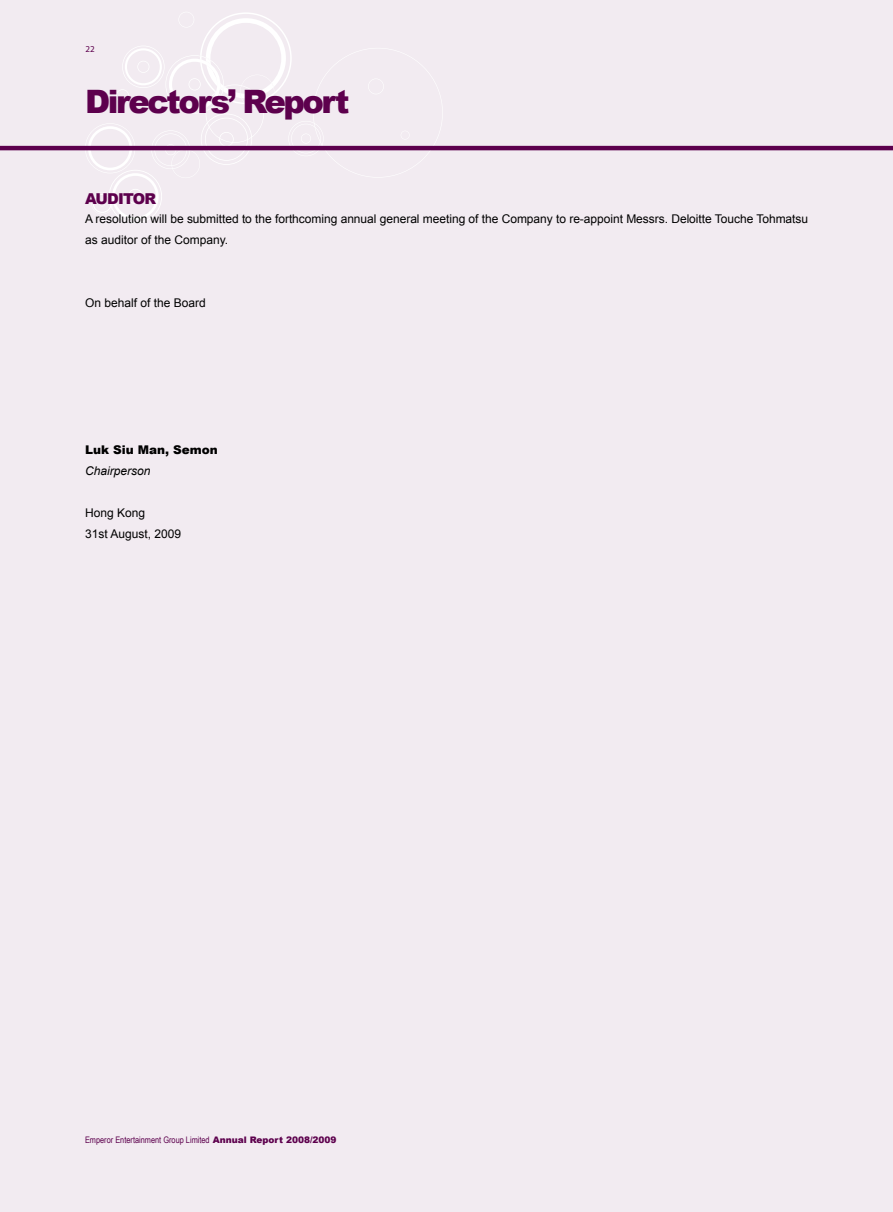
<style>
.page{position:relative;width:893px;height:1212px;background:#f2ebf1}
.page>*{position:absolute;margin:0;border:0;box-sizing:border-box;transform-origin:0 0}
.t1{font:900 32.25px "Arial";letter-spacing:-.075em;color:#5d004d}
.t2{font:900 15px "Arial";letter-spacing:-.05em;color:#5d004d}
.t3{font:12px/21px "Arial";letter-spacing:-.005em;color:#000}
.t4{font:900 12px "Arial";color:#000}
.t5{font:italic 12px "Arial";color:#000}
.t6{font:9px "Arial Narrow";color:#5d004d}
.t7{font:9px "Myriad Pro";color:#5d004d}
.s1{font-family:"Arial";font-weight:900}
</style>
<div class="page">
<svg style="left:85px;top:12px;width:358px;height:211px"></svg>
<hr style="left:0;top:146px;width:893px;height:4px;background:#5d004d">
<p class="t7" style="left:86px;top:43px;width:11px">22</p>
<h1 class="t1" style="left:85px;top:78px;width:266px">Directors’ Report</h1>
<p class="t2" style="left:85px;top:188px;width:73px">AUDITOR</p>
<p class="t3" style="left:85px;top:208px;width:725px">A resolution will be submitted to the forthcoming annual general meeting of the Company to re-appoint Messrs. Deloitte Touche Tohmatsu as auditor of the Company.</p>
<p class="t3" style="left:85px;top:292px;width:122px">On behalf of the Board</p>
<p class="t4" style="left:85px;top:441px;width:134px">Luk Siu Man, Semon</p>
<p class="t5" style="left:85px;top:463px;width:67px">Chairperson</p>
<p class="t3" style="left:85px;top:502px;width:98px">Hong Kong<br>31st August, 2009</p>
<p class="t6" style="left:85px;top:1133px;width:253px">Emperor Entertainment Group Limited <span class="s1">Annual Report 2008/2009</span></p>
</div>
